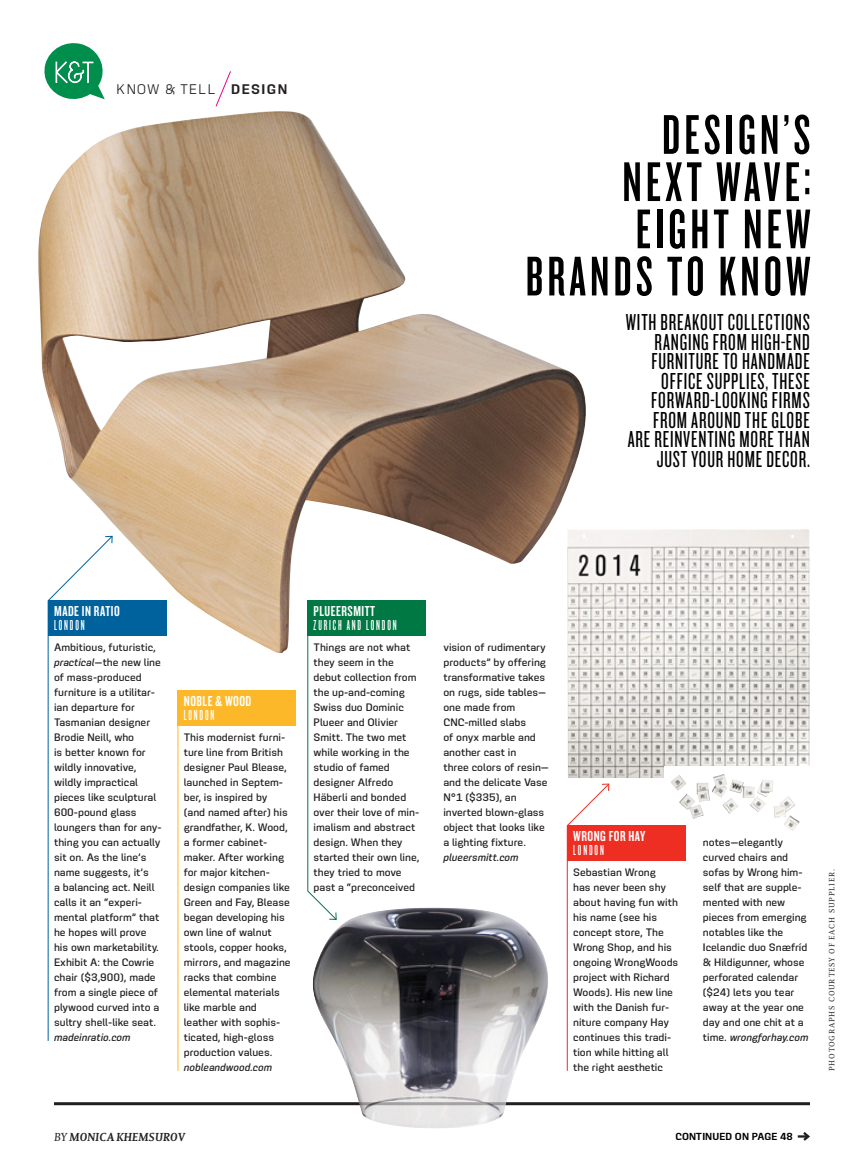
<style>
.page{position:relative;width:864px;height:1175px;background:#fff}
.page>*{position:absolute;margin:0;border:0;box-sizing:border-box;transform-origin:0 0}
.StyleOpener_headline{font:58.05px/47.2px "Knockout HTF47 Bantamweight";letter-spacing:.075em;color:#000;text-align:right}
.Main_deck{font:24px/19.5px "Knockout HTF27 Junior Bantamwt";letter-spacing:.035em;color:#000;text-align:right}
.Applejack_capsule-bo{font:15px/13.5px "Knockout HTF46 Flyweight";letter-spacing:.125em;color:#fff}
.Applejack_capsule-bo-2{font:15px "Knockout HTF48 Featherweight";letter-spacing:.035em;color:#fff}
.Main_body{font:15px "Knockout HTF46 Flyweight";letter-spacing:.125em;color:#fff}
.t1{font:13.5px "Motora Sans";letter-spacing:.1em;color:#231f20}
.t2{font:italic 700 12.6px "Enigma 2";color:#231f20}
.Main_body-2{font:500 10.5px/15px "Motora Sans";color:#231f20}
.Applejack_capsule-bo-3{font:500 10.5px/15px "Motora Sans";color:#231f20}
.Main_body-3{font:italic 500 10.5px "Motora Sans";color:#231f20}
.t3{font:600 9.9px "Motora Sans";letter-spacing:.01em;color:#000}
.PhotoCredit_LEFT{font:8.4px "Enigma";letter-spacing:.1em;color:#231f20}
.s1{font-weight:600}
.s2{font-style:italic}
.s3{font-family:"Knockout HTF48 Featherweight"}
.s4{font-weight:400}
</style>
<div class="page">
<img style="left:311px;top:907px;width:239px;height:221px">
<div style="left:178px;top:690px;width:118px;height:36px;background:#fcb828"></div>
<hr style="left:54px;top:1102px;width:756px;height:3px;background:#231f20">
<img style="left:567px;top:529px;width:243px;height:290px">
<img style="left:38px;top:111px;width:554px;height:542px">
<div style="left:48px;top:601px;width:118px;height:35px;background:#00629d"></div>
<div style="left:308px;top:600px;width:118px;height:35px;background:#007843"></div>
<div style="left:567px;top:825px;width:119px;height:36px;background:#ee2e22"></div>
<svg style="left:215px;top:71px;width:16px;height:36px"></svg>
<svg style="left:44px;top:43px;width:61px;height:57px"></svg>
<svg style="left:307px;top:634px;width:30px;height:286px"></svg>
<hr style="left:178px;top:725px;width:1px;height:345px;background:#fcb828">
<svg style="left:48px;top:535px;width:65px;height:506px"></svg>
<svg style="left:567px;top:783px;width:43px;height:288px"></svg>
<svg style="left:798px;top:1132px;width:12px;height:9px"></svg>
<p class="t1" style="left:117px;top:81px;width:172px">KNOW &amp; TELL <span class="s1">DESIGN</span></p>
<p class="StyleOpener_headline" style="left:526px;top:114px;width:287px">DESIGN’S<br>NEXT WAVE:<br>EIGHT NEW<br>BRANDS TO KNOW</p>
<p class="Main_deck" style="left:626px;top:314px;width:186px">WITH BREAKOUT COLLECTIONS<br>RANGING FROM HIGH-END<br>FURNITURE TO HANDMADE<br>OFFICE SUPPLIES, THESE<br>FORWARD-LOOKING FIRMS<br>FROM AROUND THE GLOBE<br>ARE REINVENTING MORE THAN<br>JUST YOUR HOME DECOR.</p>
<p class="Applejack_capsule-bo-2" style="left:54px;top:604px;width:67px">MADE IN RATIO</p>
<p class="Applejack_capsule-bo" style="left:54px;top:619px;width:32px">LONDON</p>
<p class="Main_body-2" style="left:54px;top:639px;width:109px">Ambitious, futuristic, <span class="s2">practical</span>—the new line of mass-produced furniture is a utilitar&shy;ian departure for<br>Tasmanian designer<br>Brodie Neill, who<br>is better known for wildly innovative, wildly impractical pieces like sculptural<br>600-pound glass loungers than for any&shy;thing you can actually sit on. As the line’s name suggests, it’s<br>a balancing act. Neill calls it an “experi&shy;mental platform” that he hopes will prove his own marketability.<br>Exhibit A: the Cowrie chair ($3,900), made from a single piece of plywood curved into a sultry shell-like seat.</p>
<p class="Main_body-3" style="left:54px;top:1030px;width:78px">madeinratio.com</p>
<p class="Applejack_capsule-bo-2" style="left:184px;top:694px;width:69px">NOBLE &amp; WOOD</p>
<p class="Applejack_capsule-bo" style="left:184px;top:709px;width:32px">LONDON</p>
<p class="Applejack_capsule-bo-3" style="left:184px;top:729px;width:108px">This modernist furni&shy;ture line from British designer Paul Blease, launched in Septem&shy;ber, is inspired by (and named after) his grandfather, K. Wood, a former cabinet&shy;maker. After working for major kitchen&shy;design companies like<br>Green and Fay, Blease began developing his own line of walnut stools, copper hooks, mirrors, and magazine racks that combine elemental materials like marble and leather with sophis&shy;ticated, high-gloss production values. <span class="s2">nobleandwood.com</span></p>
<p class="Applejack_capsule-bo" style="left:314px;top:605px;width:85px"><span class="s3">PLUEERSMITT<br></span>ZURICH AND LONDON</p>
<p class="Applejack_capsule-bo-3" style="left:314px;top:639px;width:107px">Things are not what they seem in the debut collection from the up-and-coming<br>Swiss duo Dominic<br>Plueer and Olivier<br>Smitt. The two met while working in the studio of famed designer Alfredo<br>Häberli and bonded over their love of min&shy;imalism and abstract design. When they started their own line, they tried to move past a “preconceived</p>
<p class="Applejack_capsule-bo-3" style="left:443px;top:639px;width:107px">vision of rudimentary products” by offering transformative takes on rugs, side tables— one made from<br>CNC-milled slabs<br>of onyx marble and another cast in<br>three colors of resin— and the delicate Vase<br>N°1 ($335), an inverted blown-glass object that looks like a lighting fixture. <span class="s2">plueersmitt.com</span></p>
<p class="t2" style="left:54px;top:1128px;width:133px"><span class="s4">BY</span> MONICA KHEMSUROV</p>
<p class="Applejack_capsule-bo-2" style="left:573px;top:829px;width:74px">WRONG FOR HAY</p>
<p class="Main_body" style="left:573px;top:843px;width:32px">LONDON</p>
<p class="Main_body-2" style="left:573px;top:864px;width:107px">Sebastian Wrong<br>has never been shy about having fun with his name (see his concept store, The<br>Wrong Shop, and his ongoing WrongWoods project with Richard<br>Woods). His new line with the Danish fur&shy;niture company Hay continues this tradi&shy;tion while hitting all the right aesthetic</p>
<p class="Main_body-2" style="left:703px;top:834px;width:107px">notes—elegantly curved chairs and sofas by Wrong him&shy;self that are supple&shy;mented with new pieces from emerging notables like the<br>Icelandic duo Snæfríd &amp; Hildigunner, whose perforated calendar ($24) lets you tear away at the year one day and one chit at a time. <span class="s2">wrongforhay.com</span></p>
<p class="PhotoCredit_LEFT" style="left:827px;top:1071px;width:203px;rotate:-90deg">PHOTOGRAPHS COURTESY OF EACH SUPPLIER.</p>
<p class="t3" style="left:675px;top:1130px;width:119px">CONTINUED ON PAGE 48</p>
</div>
